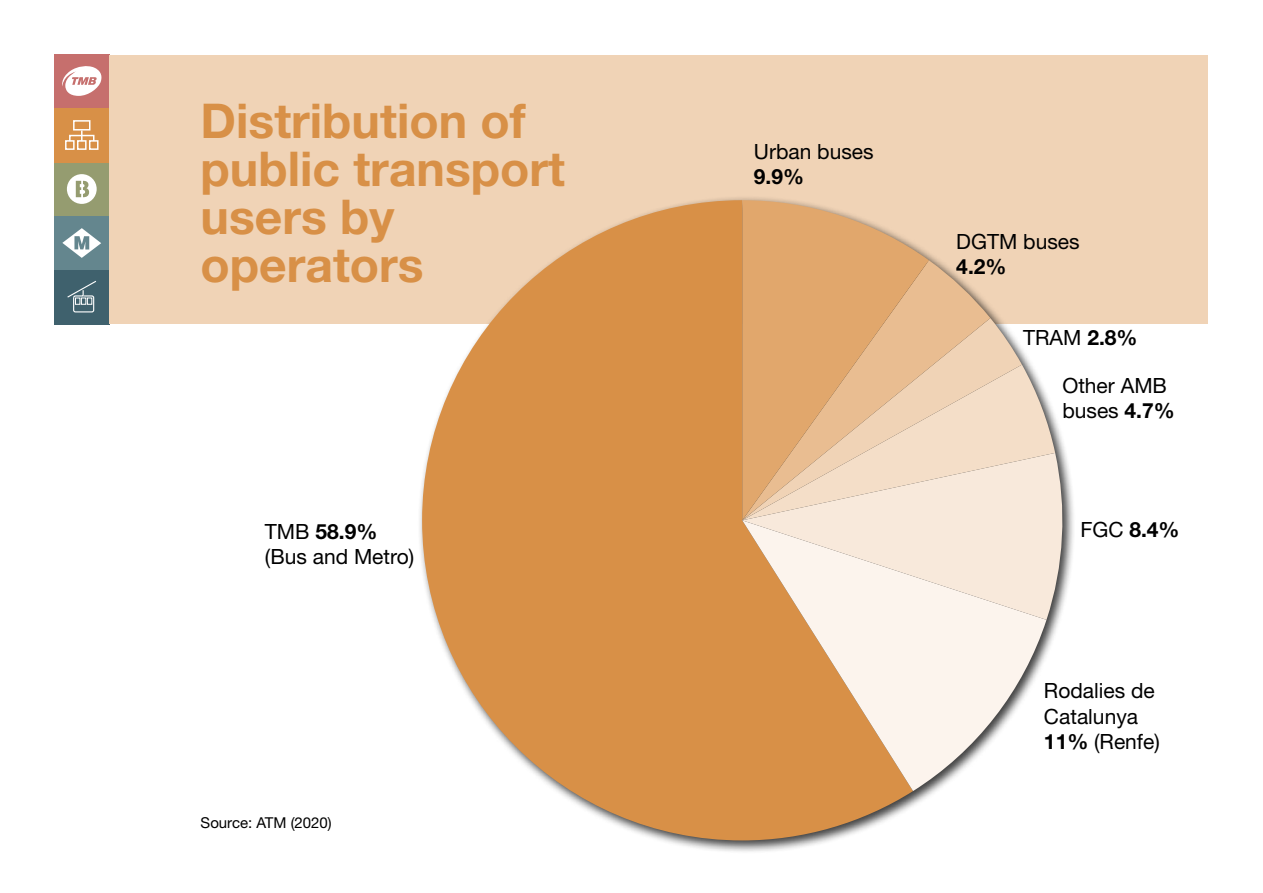
<style>
.page{position:relative;width:1263px;height:893px;background:#fff}
.page>*{position:absolute;margin:0;border:0;box-sizing:border-box;transform-origin:0 0}
.t1{font:700 48px/48px "Helvetica Neue LT Std";color:#d89047}
.t2{font:21px/25.2px "Helvetica Neue LT Std";color:#000}
.t3{font:700 21px "Helvetica Neue LT Std";color:#000}
.t4{font:15px "Helvetica Neue LT Std";color:#000}
.s1{font-weight:700}
.s2{font-weight:400}
</style>
<div class="page">
<div style="left:54px;top:54px;width:55px;height:54px;background:#c66f6d"></div>
<svg style="left:62px;top:66px;width:40px;height:30px"></svg>
<div style="left:54px;top:162px;width:55px;height:54px;background:#959c70"></div>
<svg style="left:67px;top:174px;width:30px;height:30px"></svg>
<div style="left:54px;top:216px;width:55px;height:54px;background:#64868e"></div>
<svg style="left:62px;top:228px;width:39px;height:30px"></svg>
<div style="left:54px;top:270px;width:55px;height:54px;background:#3f616d"></div>
<svg style="left:67px;top:280px;width:29px;height:33px"></svg>
<div style="left:54px;top:108px;width:55px;height:54px;background:#d89047"></div>
<div style="left:73px;top:120px;width:17px;height:11px;border:2px solid #fff"></div>
<div style="left:65px;top:140px;width:10px;height:10px;border:2px solid #fff"></div>
<div style="left:77px;top:140px;width:10px;height:10px;border:2px solid #fff"></div>
<div style="left:89px;top:140px;width:10px;height:10px;border:2px solid #fff"></div>
<div style="left:69px;top:135px;width:25px;height:7px;border:2px solid #fff"></div>
<svg style="left:81px;top:131px;width:2px;height:10px"></svg>
<div style="left:109px;top:55px;width:1099px;height:268px;background:#f0d3b6"></div>
<div style="left:417px;top:196px;width:658px;height:658px;background:#000;opacity:.75"></div>
<svg style="left:422px;top:200px;width:491px;height:640px;fill:#d89047"></svg>
<svg style="left:742px;top:620px;width:304px;height:171px"></svg>
<svg style="left:742px;top:453px;width:325px;height:167px;fill:#f8e9db"></svg>
<svg style="left:1022px;top:365px;width:33px;height:155px"></svg>
<svg style="left:990px;top:318px;width:32px;height:202px"></svg>
<svg style="left:929px;top:260px;width:61px;height:260px"></svg>
<svg style="left:742px;top:200px;width:187px;height:320px;fill:#e1a76c"></svg>
<h1 class="t1" style="left:201px;top:95px;width:366px">Distribution of public transport users by operators</h1>
<p class="t2" style="left:265px;top:518px;width:151px">TMB <span class="s1">58.9% </span>(Bus and Metro)</p>
<p class="t4" style="left:201px;top:814px;width:133px">Source: ATM (2020)</p>
<p class="t2" style="left:754px;top:139px;width:121px">Urban buses</p>
<p class="t3" style="left:754px;top:164px;width:52px">9.9%</p>
<p class="t2" style="left:956px;top:229px;width:125px">DGTM buses</p>
<p class="t3" style="left:956px;top:254px;width:52px">4.2%</p>
<p class="t2" style="left:1023px;top:324px;width:116px">TRAM <span class="s1">2.8%</span></p>
<p class="t2" style="left:1062px;top:373px;width:114px">Other AMB buses <span class="s1">4.7%</span></p>
<p class="t3" style="left:1080px;top:517px;width:101px"><span class="s2">FGC</span> 8.4%</p>
<p class="t2" style="left:1044px;top:678px;width:117px">Rodalies de<br>Catalunya<br><span class="s1">11%</span> (Renfe)</p>
</div>
